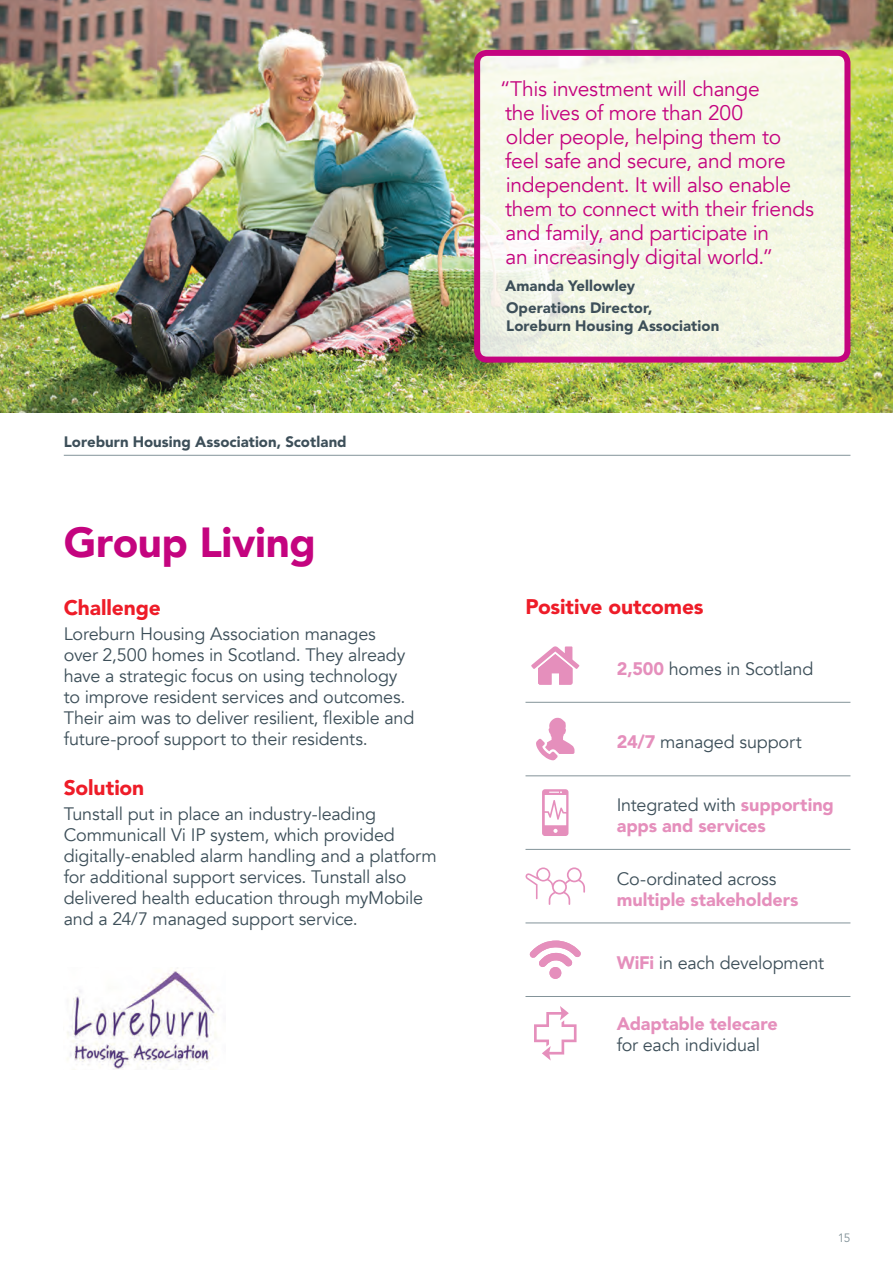
<style>
.page{position:relative;width:893px;height:1263px;background:#fff}
.page>*{position:absolute;margin:0;border:0;box-sizing:border-box;transform-origin:0 0}
.t1{font:900 42px "Avenir";letter-spacing:-.01em;color:#c4047f}
.Pull-out_quote{font:21px/24px "Avenir";letter-spacing:-.015em;color:#c4047f}
.Body_heading{font:900 21px "Avenir LT Std";letter-spacing:-.005em;color:#ee1c28}
.Body{font:18px/21px "Avenir";letter-spacing:-.015em;color:#3d4f59}
.Body-2{font:900 18px/21px "Avenir LT Std";letter-spacing:-.005em;color:#e58fbc}
.Body-3{font:900 18px/21px "Avenir";letter-spacing:-.005em;color:#e58fbc}
.Body_small{font:900 15px/18px "Avenir LT Std";letter-spacing:.005em;color:#3d4f59}
.t2{font:12px "Avenir LT Std";color:#839399}
.s1{font-family:"Avenir LT Std";font-weight:900;color:#e58fbc}
.s2{font-weight:400;color:#3d4f59}
.s3{font-family:"Avenir";font-weight:400;color:#3d4f59}
</style>
<div class="page">
<img style="left:0;top:0;width:893px;height:412px">
<hr style="left:64px;top:455px;width:786px;height:1px;background:#839399">
<img style="left:67px;top:968px;width:150px;height:101px">
<svg style="left:475px;top:51px;width:374px;height:311px;background:#f4f7e6"></svg>
<div style="left:474px;top:50px;width:376px;height:313px;border:6px solid #c4047f;border-radius:10px"></div>
<hr style="left:525px;top:702px;width:325px;height:1px;background:#839399">
<hr style="left:525px;top:775px;width:325px;height:1px;background:#839399">
<hr style="left:525px;top:849px;width:325px;height:1px;background:#839399">
<hr style="left:525px;top:923px;width:325px;height:1px;background:#839399">
<hr style="left:525px;top:996px;width:325px;height:1px;background:#839399">
<svg style="left:525px;top:867px;width:60px;height:38px"></svg>
<svg style="left:536px;top:718px;width:38px;height:42px"></svg>
<svg style="left:531px;top:646px;width:48px;height:39px"></svg>
<svg style="left:530px;top:940px;width:51px;height:39px"></svg>
<div style="left:549px;top:967px;width:12px;height:12px;background:#e58fbc;border-radius:50%"></div>
<svg style="left:542px;top:789px;width:26px;height:47px"></svg>
<svg style="left:534px;top:1006px;width:42px;height:54px"></svg>
<p class="Body_small" style="left:64px;top:432px;width:284px">Loreburn Housing Association, Scotland</p>
<h3 class="t1" style="left:64px;top:506px;width:254px">Group Living</h3>
<p class="Body_heading" style="left:64px;top:595px;width:99px">Challenge</p>
<p class="Body" style="left:64px;top:624px;width:352px">Loreburn Housing Association manages over 2,500 homes in Scotland. They already have a strategic focus on using technology to improve resident services and outcomes.<br>Their aim was to deliver resilient, flexible and future-proof support to their residents.</p>
<p class="Body_heading" style="left:64px;top:774px;width:82px">Solution</p>
<p class="Body" style="left:64px;top:803px;width:374px">Tunstall put in place an industry-leading Communicall Vi IP system, which provided digitally-enabled alarm handling and a platform for additional support services. Tunstall also delivered health education through myMobile and a 24/7 managed support service.</p>
<p class="Pull-out_quote" style="left:500px;top:77px;width:316px">“This investment will change<br>the lives of more than 200<br>older people, helping them to<br>feel safe and secure, and more independent. It will also enable them to connect with their friends and family, and participate in<br>an increasingly digital world.”</p>
<p class="Body_small" style="left:505px;top:277px;width:131px">Amanda Yellowley</p>
<p class="Body_small" style="left:506px;top:299px;width:215px">Operations Director,<br>Loreburn Housing Association</p>
<p class="Body_heading" style="left:525px;top:594px;width:180px">Positive outcomes</p>
<p class="Body" style="left:617px;top:658px;width:198px"><span class="s1">2,500</span> homes in Scotland</p>
<p class="Body" style="left:617px;top:732px;width:186px"><span class="s1">24/7</span> managed support</p>
<p class="Body-3" style="left:617px;top:794px;width:219px"><span class="s2">Integrated with</span> supporting apps and services</p>
<p class="Body-2" style="left:617px;top:868px;width:183px"><span class="s3">Co-ordinated across </span>multiple stakeholders</p>
<p class="Body" style="left:617px;top:952px;width:209px"><span class="s1">WiFi</span> in each development</p>
<p class="Body-2" style="left:617px;top:1013px;width:163px">Adaptable telecare <span class="s3">for each individual</span></p>
<p class="t2" style="left:838px;top:1231px;width:14px">15</p>
</div>
